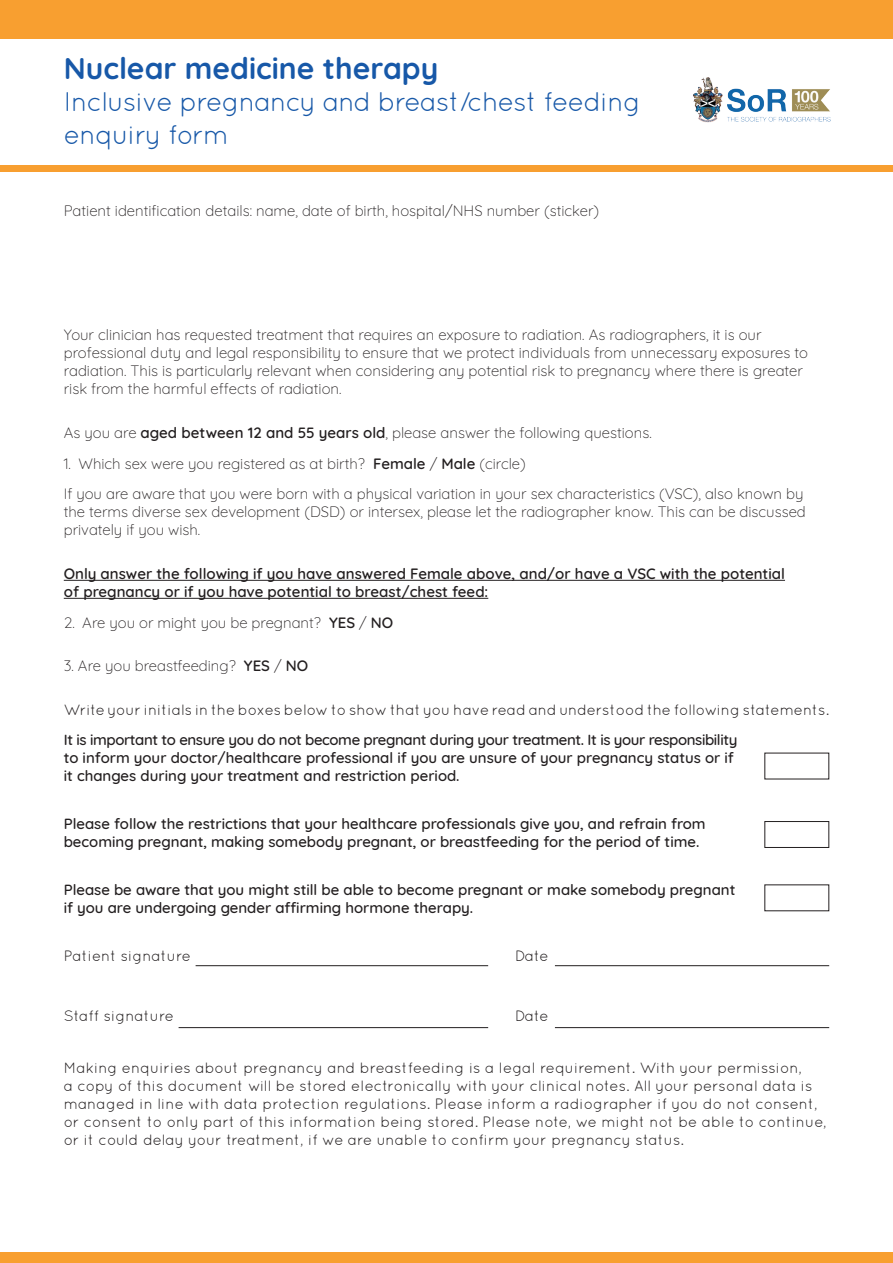
<style>
.page{position:relative;width:893px;height:1263px;background:#fff}
.page>*{position:absolute;margin:0;border:0;box-sizing:border-box;transform-origin:0 0}
.t1{font:700 30px "Quicksand";color:#1758a8}
.t2{font:27px/32.4px "Quicksand";letter-spacing:-.03em;color:#1758a8}
.t3{font:300 15px/18px "Quicksand";color:#231f20}
.t4{font:15px/18px "Quicksand";color:#231f20}
.t5{font:500 15px/18px "Quicksand";color:#231f20}
.t6{font:600 15px/18px "Quicksand";color:#231f20}
.s1{font-weight:600}
</style>
<div class="page">
<hr style="left:64px;top:580px;width:721px;height:1px;background:#231f20">
<hr style="left:64px;top:598px;width:424px;height:1px;background:#231f20">
<div style="left:0;top:1252px;width:893px;height:11px;background:#f89f30"></div>
<div style="left:764px;top:821px;width:65px;height:27px;border:1px solid #231f20"></div>
<img style="left:693px;top:77px;width:138px;height:46px">
<hr style="left:196px;top:965px;width:292px;height:1px;background:#231f20">
<hr style="left:555px;top:965px;width:274px;height:1px;background:#231f20">
<hr style="left:179px;top:1027px;width:309px;height:1px;background:#231f20">
<hr style="left:555px;top:1027px;width:274px;height:1px;background:#231f20">
<div style="left:0;top:0;width:893px;height:39px;background:#f89f30"></div>
<div style="left:0;top:165px;width:893px;height:6px;background:#f89f30"></div>
<p class="t1" style="left:64px;top:43px;width:376px">Nuclear medicine therapy</p>
<p class="t2" style="left:64px;top:85px;width:579px">Inclusive pregnancy and breast/chest feeding enquiry form</p>
<p class="t3" style="left:64px;top:200px;width:537px">Patient identification details: name, date of birth, hospital/NHS number (sticker)</p>
<p class="t3" style="left:64px;top:324px;width:746px">Your clinician has requested treatment that requires an exposure to radiation. As radiographers, it is our professional duty and legal responsibility to ensure that we protect individuals from unnecessary exposures to radiation. This is particularly relevant when considering any potential risk to pregnancy where there is greater risk from the harmful effects of radiation.</p>
<p class="t3" style="left:64px;top:422px;width:589px">As you are <span class="s1">aged between 12 and 55 years old</span>, please answer the following questions.</p>
<p class="t3" style="left:64px;top:453px;width:464px">1. Which sex were you registered as at birth? <span class="s1">Female</span> / <span class="s1">Male</span> (circle)</p>
<p class="t3" style="left:64px;top:483px;width:743px">If you are aware that you were born with a physical variation in your sex characteristics (VSC), also known by the terms diverse sex development (DSD) or intersex, please let the radiographer know. This can be discussed privately if you wish.</p>
<p class="t6" style="left:64px;top:563px;width:723px">Only answer the following if you have answered Female above, and/or have a VSC with the potential of pregnancy or if you have potential to breast/chest feed:</p>
<p class="t3" style="left:64px;top:612px;width:331px">2. Are you or might you be pregnant? <span class="s1">YES</span> / <span class="s1">NO</span></p>
<p class="t3" style="left:64px;top:655px;width:246px">3. Are you breastfeeding? <span class="s1">YES</span> / <span class="s1">NO</span></p>
<p class="t4" style="left:64px;top:700px;width:767px">Write your initials in the boxes below to show that you have read and understood the following statements.</p>
<p class="t5" style="left:64px;top:730px;width:675px">It is important to ensure you do not become pregnant during your treatment. It is your responsibility to inform your doctor/healthcare professional if you are unsure of your pregnancy status or if it changes during your treatment and restriction period.</p>
<p class="t5" style="left:64px;top:813px;width:643px">Please follow the restrictions that your healthcare professionals give you, and refrain from becoming pregnant, making somebody pregnant, or breastfeeding for the period of time.</p>
<p class="t5" style="left:64px;top:879px;width:673px">Please be aware that you might still be able to become pregnant or make somebody pregnant if you are undergoing gender affirming hormone therapy.</p>
<p class="t4" style="left:64px;top:946px;width:129px">Patient signature</p>
<p class="t4" style="left:515px;top:946px;width:35px">Date</p>
<p class="t4" style="left:64px;top:1007px;width:112px">Staff signature</p>
<p class="t4" style="left:515px;top:1007px;width:35px">Date</p>
<p class="t4" style="left:64px;top:1059px;width:764px">Making enquiries about pregnancy and breastfeeding is a legal requirement. With your permission,<br>a copy of this document will be stored electronically with your clinical notes. All your personal data is managed in line with data protection regulations. Please inform a radiographer if you do not consent, or consent to only part of this information being stored. Please note, we might not be able to continue, or it could delay your treatment, if we are unable to confirm your pregnancy status.</p>
</div>
